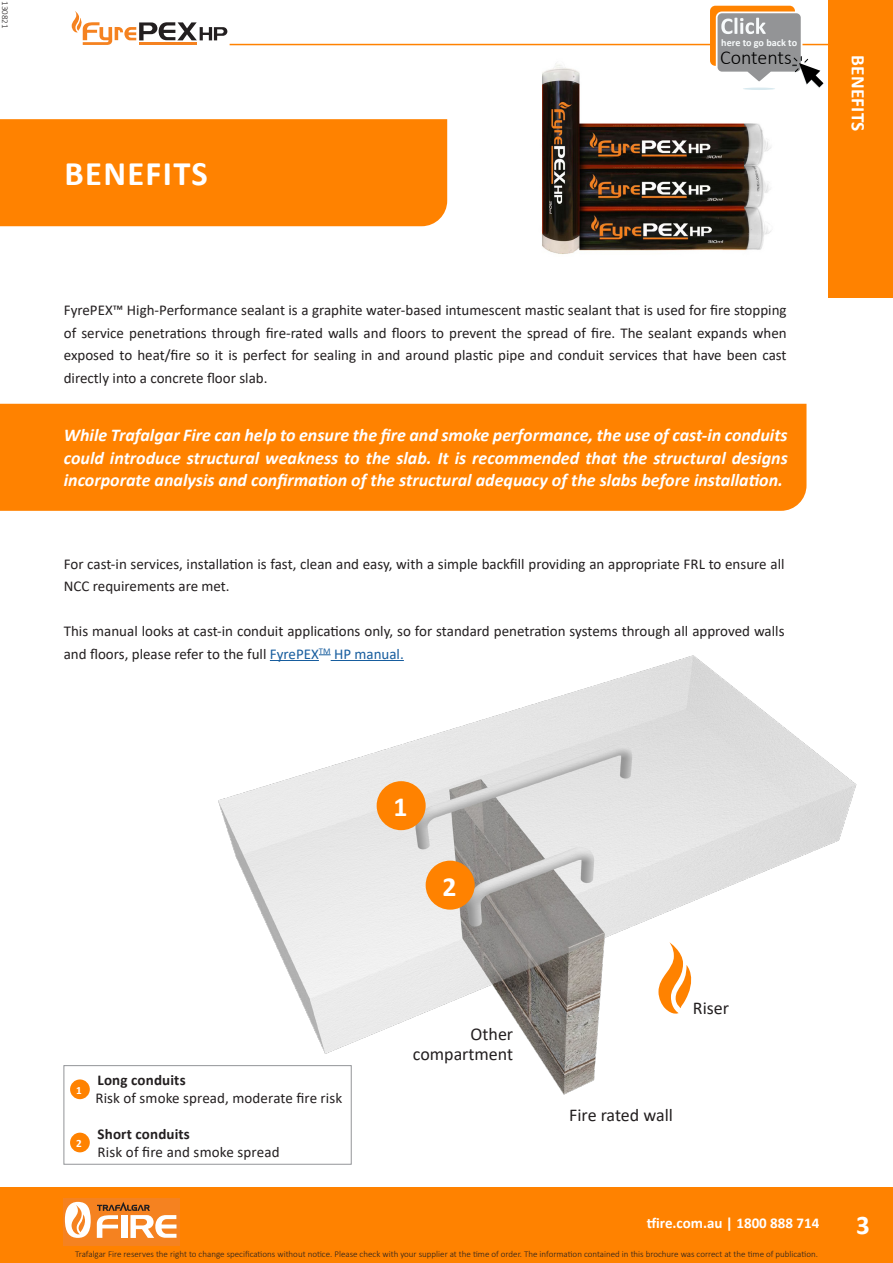
<style>
.page{position:relative;width:893px;height:1263px;background:#fff}
.page>*{position:absolute;margin:0;border:0;box-sizing:border-box;transform-origin:0 0}
.t1{font:700 34.5px "Calibri";letter-spacing:.04em;color:#fff}
.t2{font:700 27.75px "Calibri";color:#fff}
.t3{font:700 27px "Calibri";color:#fff}
.t4{font:300 19.95px "Calibri";color:#000}
.t5{font:700 19.2px "Calibri";letter-spacing:.01em;color:#fff}
.t6{font:italic 700 18px/22.5px "Calibri";color:#fff;text-align:justify}
.t7{font:18px "Calibri";color:#231f20}
.t8{font:15px/22.5px "Calibri";color:#231f20}
.t9{font:700 15px "Calibri";letter-spacing:.01em;color:#231f20}
.t10{font:700 15px "Calibri";color:#fff}
.t11{font:700 11.1px "Calibri";color:#fff}
.t12{font:700 10.2px "Calibri";color:#f7fafb}
.t13{font:300 9px "Calibri";color:#231f20}
.s1{color:#175d9e}
</style>
<div class="page">
<div style="left:0;top:119px;width:447px;height:107px;background:#ff8200"></div>
<div style="left:0;top:404px;width:806px;height:107px;background:#ff8200"></div>
<div style="left:64px;top:1065px;width:288px;height:99px;border:1px solid #939598"></div>
<div style="left:70px;top:1079px;width:20px;height:20px;background:#ff8200;border-radius:50%"></div>
<div style="left:70px;top:1133px;width:20px;height:19px;background:#ff8200;border-radius:50%"></div>
<img style="left:210px;top:654px;width:647px;height:478px">
<div style="left:377px;top:781px;width:49px;height:49px;background:#ff8200;border-radius:50%"></div>
<div style="left:426px;top:861px;width:49px;height:49px;background:#ff8200;border-radius:50%"></div>
<svg style="left:658px;top:942px;width:41px;height:74px"></svg>
<img style="left:542px;top:63px;width:233px;height:191px">
<svg style="left:72px;top:11px;width:155px;height:34px"></svg>
<hr style="left:139px;top:42px;width:58px;height:3px;background:#f58220">
<hr style="left:230px;top:44px;width:601px;height:1px;background:#ff8200">
<div style="left:0;top:1187px;width:893px;height:76px;background:#ff8200"></div>
<div style="left:63px;top:1197px;width:116px;height:48px;background:#f58220"></div>
<svg style="left:97px;top:1202px;width:79px;height:36px"></svg>
<svg style="left:65px;top:1202px;width:26px;height:36px"></svg>
<div style="left:829px;top:0;width:64px;height:297px;background:#ff8200"></div>
<hr style="left:743px;top:88px;width:32px;height:2px;background:#d8e9ef;border-radius:50%">
<svg style="left:710px;top:6px;width:113px;height:82px"></svg>
<p class="t13" style="left:11px;top:1px;width:29px;rotate:90deg">111111</p>
<p class="t1" style="left:64px;top:149px;width:145px">BENEFITS</p>
<p class="t12" style="left:721px;top:35px;width:77px">here to go back to</p>
<h3 class="t4" style="left:720px;top:45px;width:73px">Contents</h3>
<p class="t8" style="left:64px;top:299px;width:724px;text-align:justify">FyrePEX™ High-Performance sealant is a graphite water-based intumescent mastic sealant that is used for fire stopping of service penetrations through fire-rated walls and floors to prevent the spread of fire. The sealant expands when exposed to heat/fire so it is perfect for sealing in and around plastic pipe and conduit services that have been cast directly into a concrete floor slab.</p>
<p class="t6" style="left:64px;top:423px;width:725px">While Trafalgar Fire can help to ensure the fire and smoke performance, the use of cast-in conduits could introduce structural weakness to the slab. It is recommended that the structural designs incorporate analysis and confirmation of the structural adequacy of the slabs before installation.</p>
<p class="t8" style="left:64px;top:552px;width:722px">For cast-in services, installation is fast, clean and easy, with a simple backfill providing an appropriate FRL to ensure all<br>NCC requirements are met.</p>
<p class="t8" style="left:64px;top:620px;width:722px">This manual looks at cast-in conduit applications only, so for standard penetration systems through all approved walls and floors, please refer to the full <span class="s1">FyrePEX</span><sup>TM</sup> <span class="s1">HP manual.</span></p>
<p class="t11" style="left:76px;top:1082px;width:7px">1</p>
<p class="t11" style="left:76px;top:1135px;width:7px">2</p>
<p class="t9" style="left:98px;top:1069px;width:90px">Long conduits</p>
<p class="t8" style="left:95px;top:1086px;width:248px">Risk of smoke spread, moderate fire risk</p>
<p class="t9" style="left:98px;top:1123px;width:94px">Short conduits</p>
<p class="t8" style="left:98px;top:1140px;width:183px">Risk of fire and smoke spread</p>
<p class="t2" style="left:394px;top:787px;width:16px">1</p>
<p class="t2" style="left:443px;top:867px;width:16px">2</p>
<p class="t7" style="left:471px;top:1022px;width:44px">Other</p>
<p class="t7" style="left:413px;top:1041px;width:102px">compartment</p>
<p class="t7" style="left:693px;top:995px;width:38px">Riser</p>
<p class="t7" style="left:569px;top:1103px;width:105px">Fire rated wall</p>
<p class="t5" style="left:872px;top:55px;width:78px;rotate:90deg">BENEFITS</p>
<p class="t10" style="left:647px;top:1212px;width:174px">tfire.com.au | 1800 888 714</p>
<h3 class="t3" style="left:856px;top:1205px;width:15px">3</h3>
<p class="t13" style="left:75px;top:1249px;width:744px">Trafalgar Fire reserves the right to change specifications without notice. Please check with your supplier at the time of order. The information contained in this brochure was correct at the time of publication.</p>
</div>
